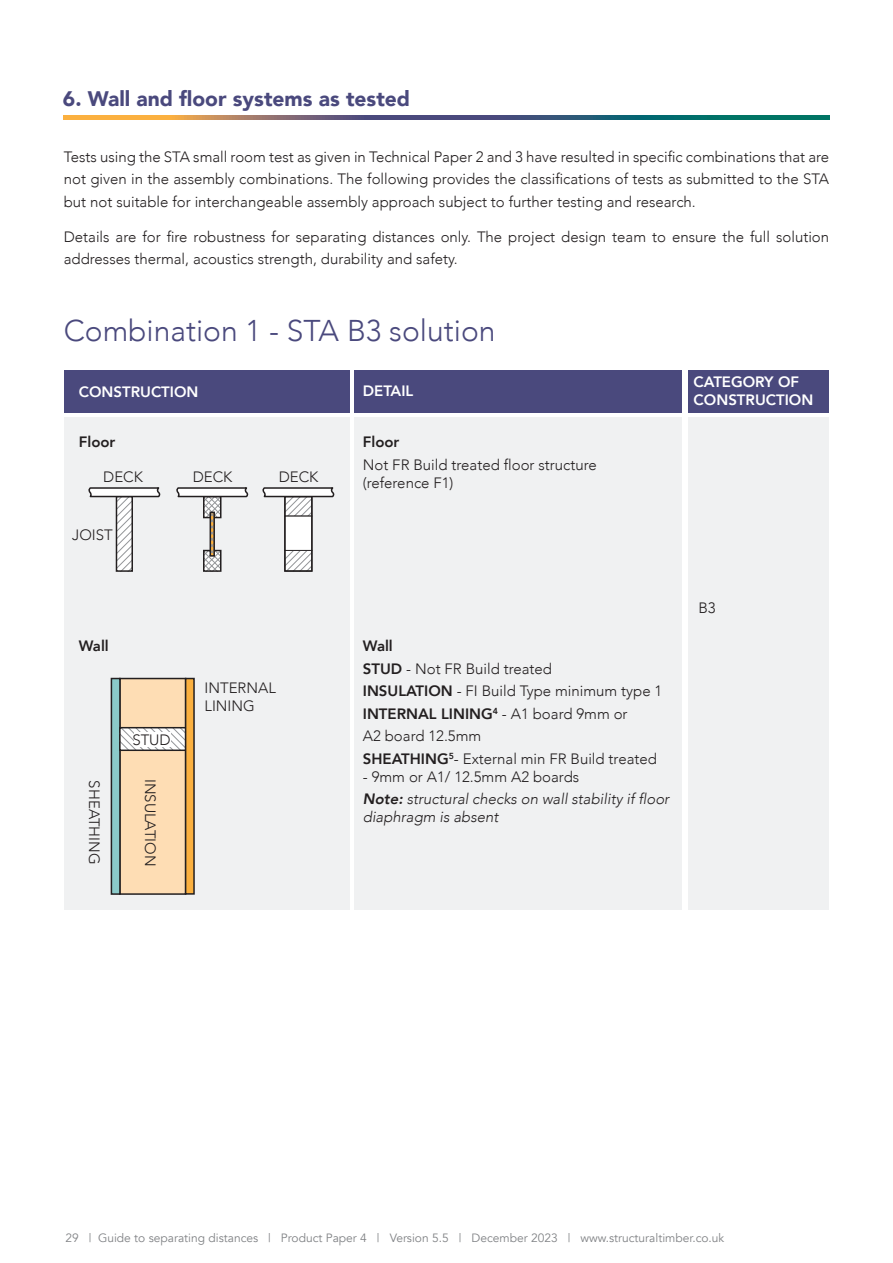
<style>
.page{position:relative;width:893px;height:1263px;background:#fff}
.page>*{position:absolute;margin:0;border:0;box-sizing:border-box;transform-origin:0 0}
.Header_STA_23_v1{font:300 30px "Avenir";color:#4a497d}
.Header_STA_23_v1-2{font:900 21px "Avenir";color:#4a497d}
.Body_STA_23_v1{font:300 15px/22.5px "Avenir";color:#231f20}
.t1{font:italic 300 15px/22.5px "Avenir";color:#231f20}
.t2{font:800 15px/18px "Avenir";color:#fff}
.t3{font:800 15px "Avenir";color:#231f20}
.t4{font:12px "Avenir";color:#808285}
.s1{font-weight:800}
.s2{font-style:normal}
</style>
<div class="page">
<svg style="left:64px;top:116px;width:765px;height:4px;background:#5f6f69"></svg>
<svg style="left:64px;top:370px;width:764px;height:540px"></svg>
<div style="left:64px;top:418px;width:285px;height:492px;background:#f0f1f2"></div>
<div style="left:120px;top:678px;width:66px;height:216px;background:#feddb4"></div>
<div style="left:688px;top:418px;width:140px;height:492px;background:#f0f1f2"></div>
<div style="left:64px;top:370px;width:285px;height:42px;background:#4a497d"></div>
<div style="left:688px;top:370px;width:140px;height:42px;background:#4a497d"></div>
<div style="left:354px;top:418px;width:328px;height:492px;background:#f0f1f2"></div>
<div style="left:354px;top:370px;width:328px;height:42px;background:#4a497d"></div>
<div style="left:116px;top:496px;width:17px;height:76px;border:2px solid #231f20"></div>
<div style="left:203px;top:550px;width:18px;height:22px;border:2px solid #231f20"></div>
<svg style="left:88px;top:488px;width:73px;height:83px"></svg>
<svg style="left:176px;top:488px;width:73px;height:83px"></svg>
<svg style="left:287px;top:552px;width:23px;height:17px"></svg>
<div style="left:285px;top:516px;width:27px;height:34px;background:#fff"></div>
<div style="left:284px;top:516px;width:28px;height:35px;border:1px solid #231f20"></div>
<div style="left:111px;top:678px;width:9px;height:216px;background:#8bcac9"></div>
<div style="left:111px;top:678px;width:10px;height:217px;border:2px solid #231f20"></div>
<svg style="left:122px;top:730px;width:61px;height:18px"></svg>
<div style="left:119px;top:727px;width:67px;height:24px;border:2px solid #231f20"></div>
<div style="left:186px;top:678px;width:8px;height:216px;background:#fbb03f"></div>
<div style="left:185px;top:678px;width:10px;height:217px;border:2px solid #231f20"></div>
<div style="left:284px;top:496px;width:29px;height:76px;border:2px solid #231f20"></div>
<svg style="left:262px;top:488px;width:73px;height:28px"></svg>
<div style="left:134px;top:732px;width:36px;height:14px;background:#fff"></div>
<p class="Header_STA_23_v1-2" style="left:63px;top:81px;width:349px">6. Wall and floor systems as tested</p>
<p class="Body_STA_23_v1" style="left:64px;top:145px;width:767px;text-align:justify">Tests using the STA small room test as given in Technical Paper 2 and 3 have resulted in specific combinations that are not given in the assembly combinations. The following provides the classifications of tests as submitted to the STA but not suitable for interchangeable assembly approach subject to further testing and research.</p>
<p class="Body_STA_23_v1" style="left:64px;top:226px;width:767px">Details are for fire robustness for separating distances only. The project design team to ensure the full solution addresses thermal, acoustics strength, durability and safety.</p>
<p class="Header_STA_23_v1" style="left:64px;top:312px;width:433px">Combination 1 - STA B3 solution</p>
<p class="t2" style="left:79px;top:383px;width:121px">CONSTRUCTION</p>
<p class="t2" style="left:694px;top:373px;width:121px">CATEGORY OF<br>CONSTRUCTION</p>
<p class="t2" style="left:363px;top:382px;width:52px">DETAIL</p>
<p class="Body_STA_23_v1" style="left:363px;top:431px;width:235px"><span class="s1">Floor<br></span>Not FR Build treated floor structure</p>
<p class="Body_STA_23_v1" style="left:363px;top:472px;width:92px">(reference F1)</p>
<p class="t3" style="left:79px;top:431px;width:38px">Floor</p>
<p class="Body_STA_23_v1" style="left:103px;top:466px;width:41px">DECK</p>
<p class="Body_STA_23_v1" style="left:193px;top:466px;width:41px">DECK</p>
<p class="Body_STA_23_v1" style="left:279px;top:466px;width:41px">DECK</p>
<p class="Body_STA_23_v1" style="left:72px;top:523px;width:42px">JOIST</p>
<p class="t3" style="left:79px;top:634px;width:32px">Wall</p>
<p class="Body_STA_23_v1" style="left:132px;top:728px;width:40px">STUD</p>
<p class="Body_STA_23_v1" style="left:106px;top:780px;width:85px;rotate:90deg">SHEATHING</p>
<p class="Body_STA_23_v1" style="left:161px;top:779px;width:89px;rotate:90deg">INSULATION</p>
<p class="Body_STA_23_v1" style="left:205px;top:679px;width:73px;line-height:18px">INTERNAL<br>LINING</p>
<p class="Body_STA_23_v1" style="left:363px;top:635px;width:301px"><span class="s1">Wall<br>STUD</span> - Not FR Build treated<br><span class="s1">INSULATION</span> - FI Build Type minimum type 1<br><span class="s1">INTERNAL LINING</span><sup>4</sup> - A1 board 9mm or<br>A2 board 12.5mm<br><span class="s1">SHEATHING</span><sup>5</sup>- External min FR Build treated</p>
<p class="t1" style="left:363px;top:765px;width:308px"><span class="s2">- 9mm or A1/ 12.5mm A2 boards<br></span><span class="s1">Note:</span> structural checks on wall stability if floor</p>
<p class="t1" style="left:363px;top:806px;width:137px">diaphragm is absent</p>
<p class="Body_STA_23_v1" style="left:698px;top:597px;width:19px">B3</p>
<p class="t4" style="left:65px;top:1231px;width:660px">29 | Guide to separating distances | Product Paper 4 | Version 5.5 | December 2023 | www.structuraltimber.co.uk</p>
</div>
